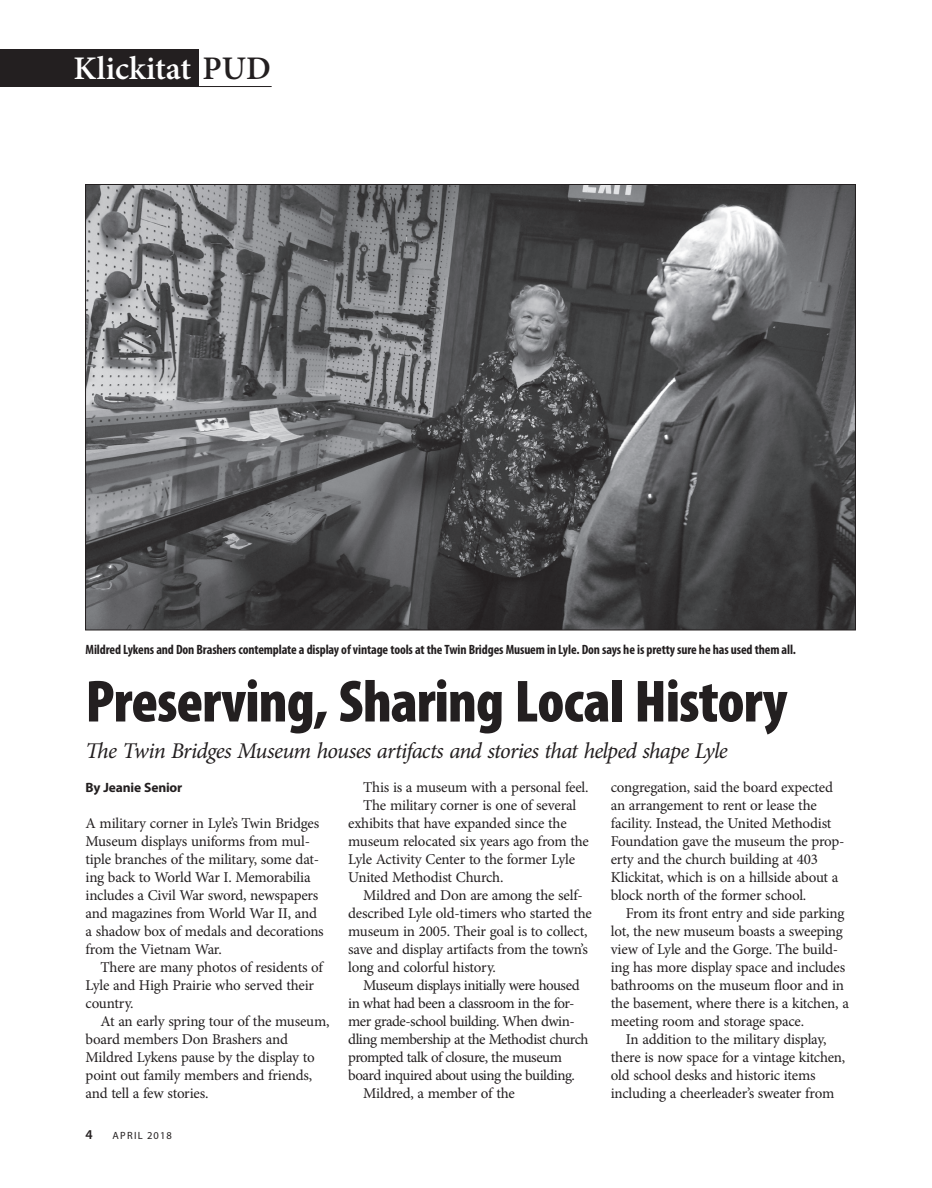
<style>
.page{position:relative;width:932px;height:1188px;background:#fff}
.page>*{position:absolute;margin:0;border:0;box-sizing:border-box;transform-origin:0 0}
.t1{font:900 condensed 60px "Myriad Pro";letter-spacing:-.015em;color:#231f20}
.t2{font:600 33px "Minion Pro";color:#fff}
.t3{font:italic 22.5px "Minion Pro";letter-spacing:-.035em;color:#231f20}
.t4{font:15px/18px "Minion Pro";letter-spacing:-.02em;color:#231f20}
.t5{font:15px "Minion Pro";letter-spacing:-.04em;color:#231f20}
.t6{font:700 condensed 13.5px "Myriad Pro";letter-spacing:-.01em;color:#231f20}
.t7{font:700 13.5px "Myriad Pro";letter-spacing:-.01em;color:#231f20}
.t8{font:600 13.5px "Myriad Pro";color:#231f20}
.t9{font:10.5px "Myriad Pro";letter-spacing:.12em;color:#231f20}
.s1{color:#231f20}
</style>
<div class="page">
<div style="left:0;top:49px;width:198px;height:38px;background:#231f20"></div>
<hr style="left:195px;top:86px;width:77px;height:1px;background:#231f20">
<img style="left:87px;top:186px;width:766px;height:442px">
<h2 class="t2" style="left:74px;top:46px;width:199px">Klickitat <span class="s1">PUD</span></h2>
<p class="t6" style="left:86px;top:641px;width:712px">Mildred Lykens and Don Brashers contemplate a display of vintage tools at the Twin Bridges Musuem in Lyle. Don says he is pretty sure he has used them all.</p>
<h1 class="t1" style="left:86px;top:663px;width:703px">Preserving, Sharing Local History</h1>
<h3 class="t3" style="left:86px;top:735px;width:644px">The Twin Bridges Museum houses artifacts and stories that helped shape Lyle</h3>
<p class="t7" style="left:86px;top:779px;width:98px">By Jeanie Senior</p>
<p class="t4" style="left:86px;top:814px;width:240px">A military corner in Lyle’s Twin Bridges Museum displays uniforms from mul&shy;tiple branches of the military, some dat&shy;ing back to World War I. Memorabilia includes a Civil War sword, newspapers and magazines from World War II, and a shadow box of medals and decorations from the Vietnam War.</p>
<p class="t4" style="left:86px;top:958px;width:239px;text-indent:15px">There are many photos of residents of<br>Lyle and High Prairie who served their country.</p>
<p class="t4" style="left:86px;top:1012px;width:245px;text-indent:15px">At an early spring tour of the museum, board members Don Brashers and Mildred Lykens pause by the display to point out family members and friends, and tell a few stories.</p>
<p class="t8" style="left:86px;top:1125px;width:9px">4</p>
<p class="t9" style="left:112px;top:1129px;width:61px">APRIL 2018</p>
<p class="t4" style="left:363px;top:778px;width:227px">This is a museum with a personal feel.</p>
<p class="t4" style="left:363px;top:796px;width:214px">The military corner is one of several</p>
<p class="t4" style="left:348px;top:814px;width:220px">exhibits that have expanded since the</p>
<p class="t4" style="left:348px;top:832px;width:242px">museum relocated six years ago from the</p>
<p class="t4" style="left:348px;top:850px;width:228px">Lyle Activity Center to the former Lyle</p>
<p class="t4" style="left:348px;top:868px;width:157px">United Methodist Church.</p>
<p class="t4" style="left:363px;top:886px;width:221px">Mildred and Don are among the self-</p>
<p class="t4" style="left:348px;top:904px;width:245px">described Lyle old-timers who started the</p>
<p class="t4" style="left:348px;top:922px;width:241px">museum in 2005. Their goal is to collect,</p>
<p class="t4" style="left:348px;top:940px;width:241px">save and display artifacts from the town’s</p>
<p class="t4" style="left:348px;top:958px;width:149px">long and colorful history.</p>
<p class="t4" style="left:363px;top:976px;width:218px">Museum displays initially were housed</p>
<p class="t4" style="left:348px;top:994px;width:228px">in what had been a classroom in the for-</p>
<p class="t4" style="left:348px;top:1012px;width:228px">mer grade-school building. When dwin-</p>
<p class="t5" style="left:348px;top:1029px;width:242px">dling membership at the Methodist church</p>
<p class="t4" style="left:348px;top:1048px;width:215px">prompted talk of closure, the museum</p>
<p class="t4" style="left:348px;top:1066px;width:228px">board inquired about using the building.</p>
<p class="t4" style="left:363px;top:1084px;width:153px">Mildred, a member of the</p>
<p class="t4" style="left:610px;top:778px;width:235px">congregation, said the board expected an arrangement to rent or lease the facility. Instead, the United Methodist Foundation gave the museum the prop&shy;erty and the church building at 403<br>Klickitat, which is on a hillside about a block north of the former school.</p>
<p class="t4" style="left:610px;top:904px;width:239px;text-indent:15px">From its front entry and side parking lot, the new museum boasts a sweeping view of Lyle and the Gorge. The build&shy;ing has more display space and includes bathrooms on the museum floor and in the basement, where there is a kitchen, a meeting room and storage space.</p>
<p class="t4" style="left:610px;top:1030px;width:236px;text-indent:15px">In addition to the military display, there is now space for a vintage kitchen, old school desks and historic items including a cheerleader’s sweater from</p>
</div>
